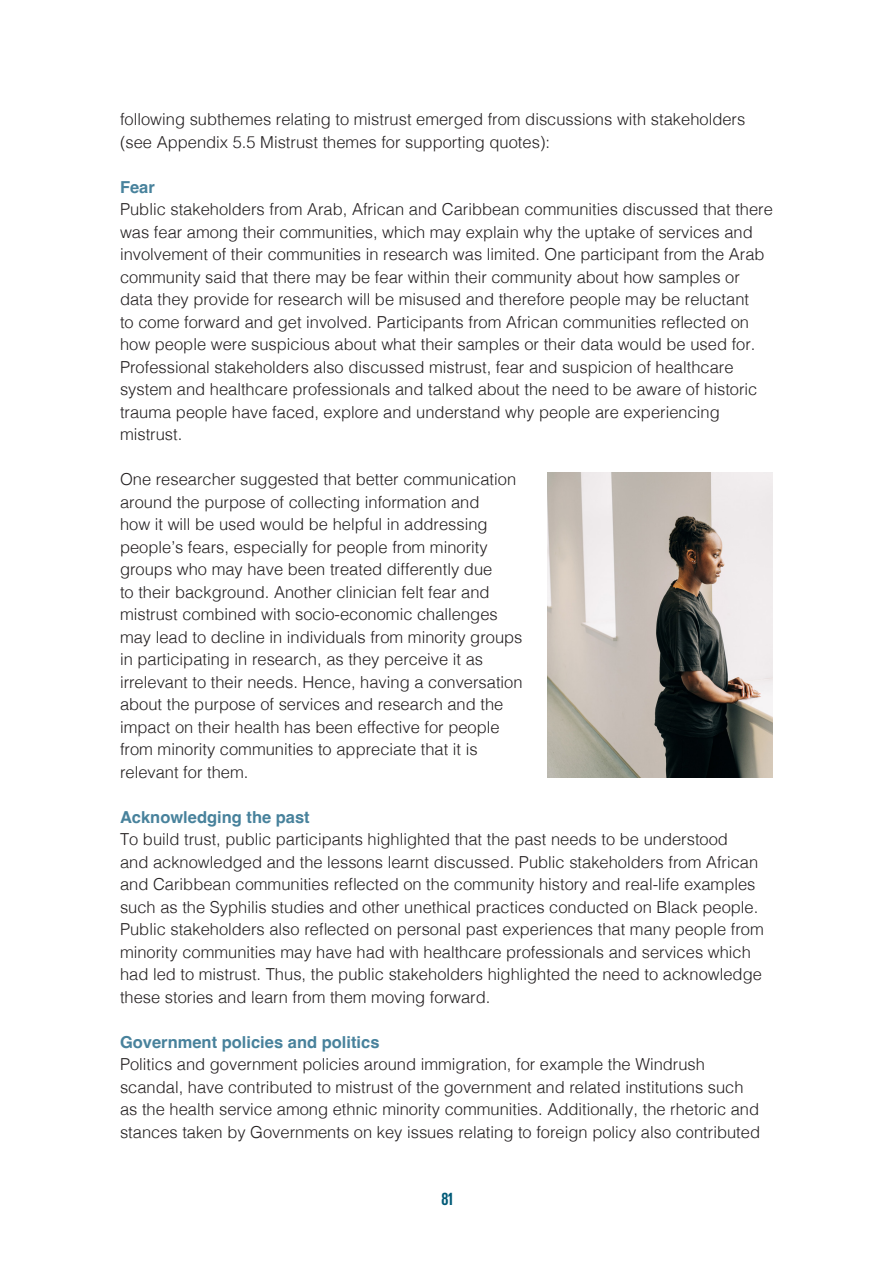
<style>
.page{position:relative;width:893px;height:1263px;background:#fff}
.page>*{position:absolute;margin:0;border:0;box-sizing:border-box;transform-origin:0 0}
.t1{font:700 18px "Giorgio Sans Trial";color:#005a77}
.Body{font:300 16.5px/22.5px "Helvetica";color:#231f20}
.Header_5{font:700 16.5px "Helvetica";color:#48829c}
</style>
<div class="page">
<img style="left:548px;top:473px;width:225px;height:305px">
<p class="Body" style="left:120px;top:107px;width:627px">following subthemes relating to mistrust emerged from discussions with stakeholders (see Appendix 5.5 Mistrust themes for supporting quotes):</p>
<p class="Header_5" style="left:120px;top:177px;width:36px">Fear</p>
<p class="Body" style="left:120px;top:197px;width:654px">Public stakeholders from Arab, African and Caribbean communities discussed that there was fear among their communities, which may explain why the uptake of services and involvement of their communities in research was limited. One participant from the Arab community said that there may be fear within their community about how samples or data they provide for research will be misused and therefore people may be reluctant<br>to come forward and get involved. Participants from African communities reflected on how people were suspicious about what their samples or their data would be used for.<br>Professional stakeholders also discussed mistrust, fear and suspicion of healthcare system and healthcare professionals and talked about the need to be aware of historic trauma people have faced, explore and understand why people are experiencing mistrust.</p>
<p class="Body" style="left:120px;top:467px;width:404px">One researcher suggested that better communication around the purpose of collecting information and<br>how it will be used would be helpful in addressing people’s fears, especially for people from minority groups who may have been treated differently due<br>to their background. Another clinician felt fear and mistrust combined with socio-economic challenges may lead to decline in individuals from minority groups in participating in research, as they perceive it as irrelevant to their needs. Hence, having a conversation about the purpose of services and research and the impact on their health has been effective for people from minority communities to appreciate that it is relevant for them.</p>
<p class="Header_5" style="left:120px;top:807px;width:191px">Acknowledging the past</p>
<p class="Body" style="left:120px;top:827px;width:645px">To build trust, public participants highlighted that the past needs to be understood<br>and acknowledged and the lessons learnt discussed. Public stakeholders from African and Caribbean communities reflected on the community history and real-life examples such as the Syphilis studies and other unethical practices conducted on Black people.<br>Public stakeholders also reflected on personal past experiences that many people from minority communities may have had with healthcare professionals and services which had led to mistrust. Thus, the public stakeholders highlighted the need to acknowledge these stories and learn from them moving forward.</p>
<p class="Header_5" style="left:120px;top:1032px;width:261px">Government policies and politics</p>
<p class="Body" style="left:120px;top:1052px;width:642px">Politics and government policies around immigration, for example the Windrush scandal, have contributed to mistrust of the government and related institutions such as the health service among ethnic minority communities. Additionally, the rhetoric and stances taken by Governments on key issues relating to foreign policy also contributed</p>
<p class="t1" style="left:441px;top:1193px;width:13px">81</p>
</div>
